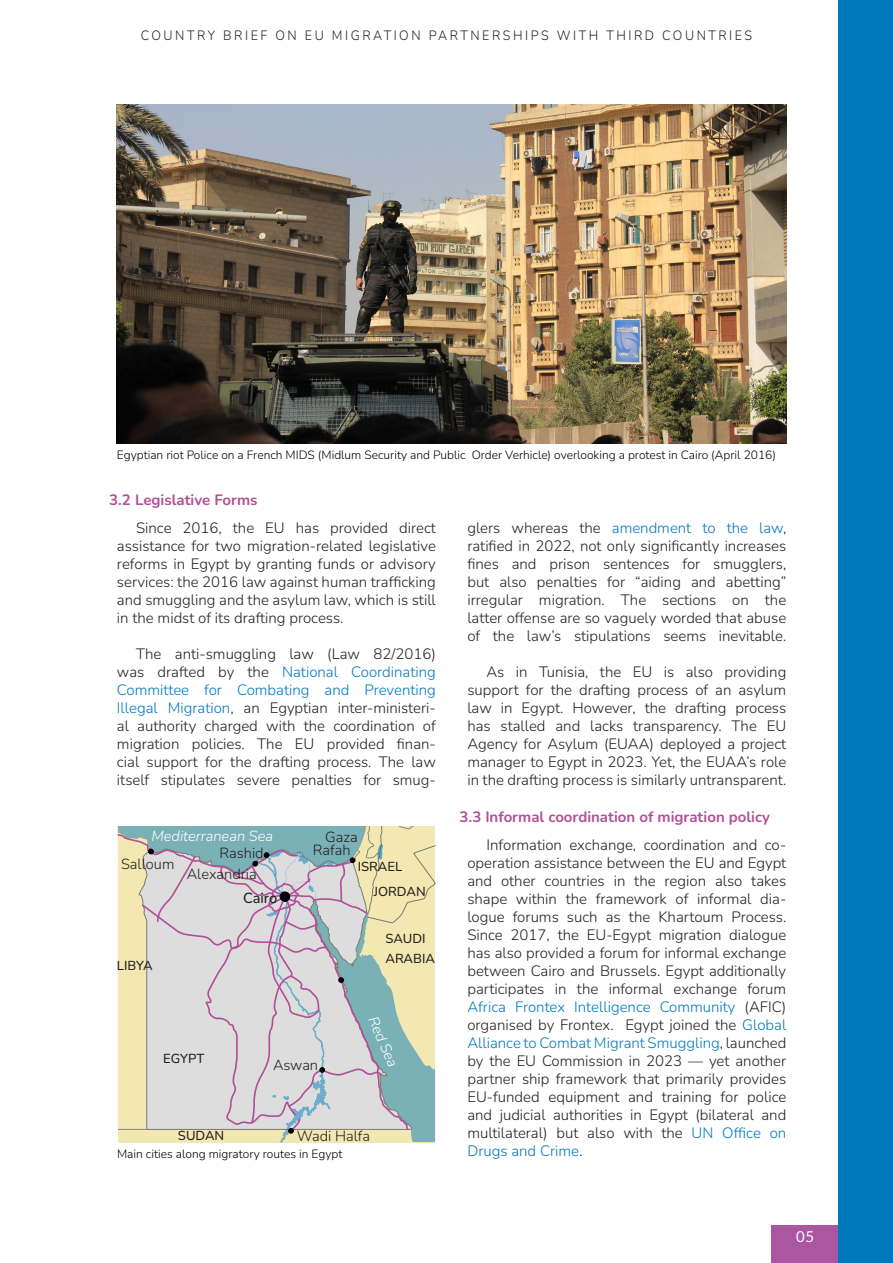
<style>
.page{position:relative;width:893px;height:1263px;background:#fff}
.page>*{position:absolute;margin:0;border:0;box-sizing:border-box;transform-origin:0 0}
.t1{font:300 15px/18px "Nunito";color:#231f20;text-align:justify}
.t2{font:700 15px "Nunito";color:#b15099}
.t3{font:15px "Lato";color:#fff}
.t4{font:300 14.7px/13.8px "Nunito";color:#231f20}
.t5{font:italic 300 14.7px "Nunito";color:#fff}
.t6{font:500 14.7px "Nunito";letter-spacing:-.005em;color:#231f20}
.t7{font:300 13.5px "Nunito";letter-spacing:.2em;color:#231f20;scale:.93 1}
.t8{font:500 13.05px/24.8px "Nunito";color:#231f20}
.t9{font:300 12px "Nunito";color:#000}
.s1{color:#0079bc}
</style>
<div class="page">
<img style="left:117px;top:105px;width:669px;height:338px">
<div style="left:771px;top:1225px;width:68px;height:38px;background:#aa57a2"></div>
<div style="left:839px;top:0;width:54px;height:1263px;background:#0079bc"></div>
<svg style="left:117px;top:826px;width:319px;height:316px;background:#ced1c8"></svg>
<p class="t7" style="left:141px;top:26px;width:659px">COUNTRY BRIEF ON EU MIGRATION PARTNERSHIPS WITH THIRD COUNTRIES</p>
<p class="t9" style="left:117px;top:446px;width:661px">Egyptian riot Police on a French MIDS (Midlum Security and Public Order Verhicle) overlooking a protest in Cairo (April 2016)</p>
<p class="t2" style="left:109px;top:490px;width:150px">3.2 Legislative Forms</p>
<p class="t1" style="left:117px;top:518px;width:320px;text-indent:19px">Since 2016, the EU has provided direct assistance for two migration-related legislative reforms in Egypt by granting funds or advisory services: the 2016 law against human trafficking and smuggling and the asylum law, which is still in the midst of its drafting process.</p>
<p class="t1" style="left:117px;top:644px;width:320px;text-indent:19px">The anti-smuggling law (Law 82/2016) was drafted by the <span class="s1">National Coordinating Committee for Combating and Preventing Illegal Migration</span>, an Egyptian inter-ministeri&shy;al authority charged with the coordination of migration policies. The EU provided finan&shy;cial support for the drafting process. The law itself stipulates severe penalties for smug-</p>
<p class="t5" style="left:151px;top:826px;width:123px">Mediterranean Sea</p>
<p class="t4" style="left:121px;top:856px;width:55px">Salloum</p>
<p class="t4" style="left:219px;top:845px;width:46px">Rashid</p>
<p class="t4" style="left:187px;top:867px;width:72px">Alexandria</p>
<p class="t6" style="left:243px;top:888px;width:36px">Cairo</p>
<p class="t8" style="left:117px;top:953px;width:37px">LIBYA</p>
<p class="t4" style="left:313px;top:829px;width:47px;text-indent:13px">Gaza<br>Rafah</p>
<p class="t8" style="left:374px;top:854px;width:53px;text-indent:-16px">ISRAEL<br>JORDAN</p>
<p class="t8" style="left:385px;top:929px;width:51px;line-height:19.5px">SAUDI<br>ARABIA</p>
<p class="t8" style="left:163px;top:1045px;width:42px">EGYPT</p>
<p class="t8" style="left:178px;top:1122px;width:48px">SUDAN</p>
<p class="t4" style="left:273px;top:1057px;width:47px">Aswan</p>
<p class="t5" style="left:382px;top:1013px;width:55px;rotate:67deg">Red Sea</p>
<p class="t4" style="left:297px;top:1128px;width:75px">Wadi Halfa</p>
<p class="t9" style="left:117px;top:1146px;width:227px">Main cities along migratory routes in Egypt</p>
<p class="t1" style="left:467px;top:518px;width:320px">glers whereas the <span class="s1">amendment to the law</span>, ratified in 2022, not only significantly increases fines and prison sentences for smugglers, but also penalties for “aiding and abetting” irregular migration. The sections on the latter offense are so vaguely worded that abuse of the law’s stipulations seems inevitable.</p>
<p class="t1" style="left:467px;top:662px;width:320px;text-indent:19px">As in Tunisia, the EU is also providing support for the drafting process of an asylum law in Egypt. However, the drafting process has stalled and lacks transparency. The EU Agency for Asylum (EUAA) deployed a project manager to Egypt in 2023. Yet, the EUAA’s role in the drafting process is similarly untransparent.</p>
<p class="t2" style="left:460px;top:807px;width:312px">3.3 Informal coordination of migration policy</p>
<p class="t1" style="left:467px;top:835px;width:320px;text-indent:19px">Information exchange, coordination and co&shy;operation assistance between the EU and Egypt and other countries in the region also takes shape within the framework of informal dia&shy;logue forums such as the Khartoum Process.<br>Since 2017, the EU-Egypt migration dialogue has also provided a forum for informal exchange between Cairo and Brussels. Egypt additionally participates in the informal exchange forum <span class="s1">Africa Frontex Intelligence Community</span> (AFIC) organised by Frontex. Egypt joined the <span class="s1">Global Alliance to Combat Migrant Smuggling</span>, launched by the EU Commission in 2023 — yet another partner ship framework that primarily provides EU-funded equipment and training for police and judicial authorities in Egypt (bilateral and multilateral) but also with the <span class="s1">UN Office on Drugs and Crime</span>.</p>
<p class="t3" style="left:796px;top:1228px;width:19px">05</p>
</div>
